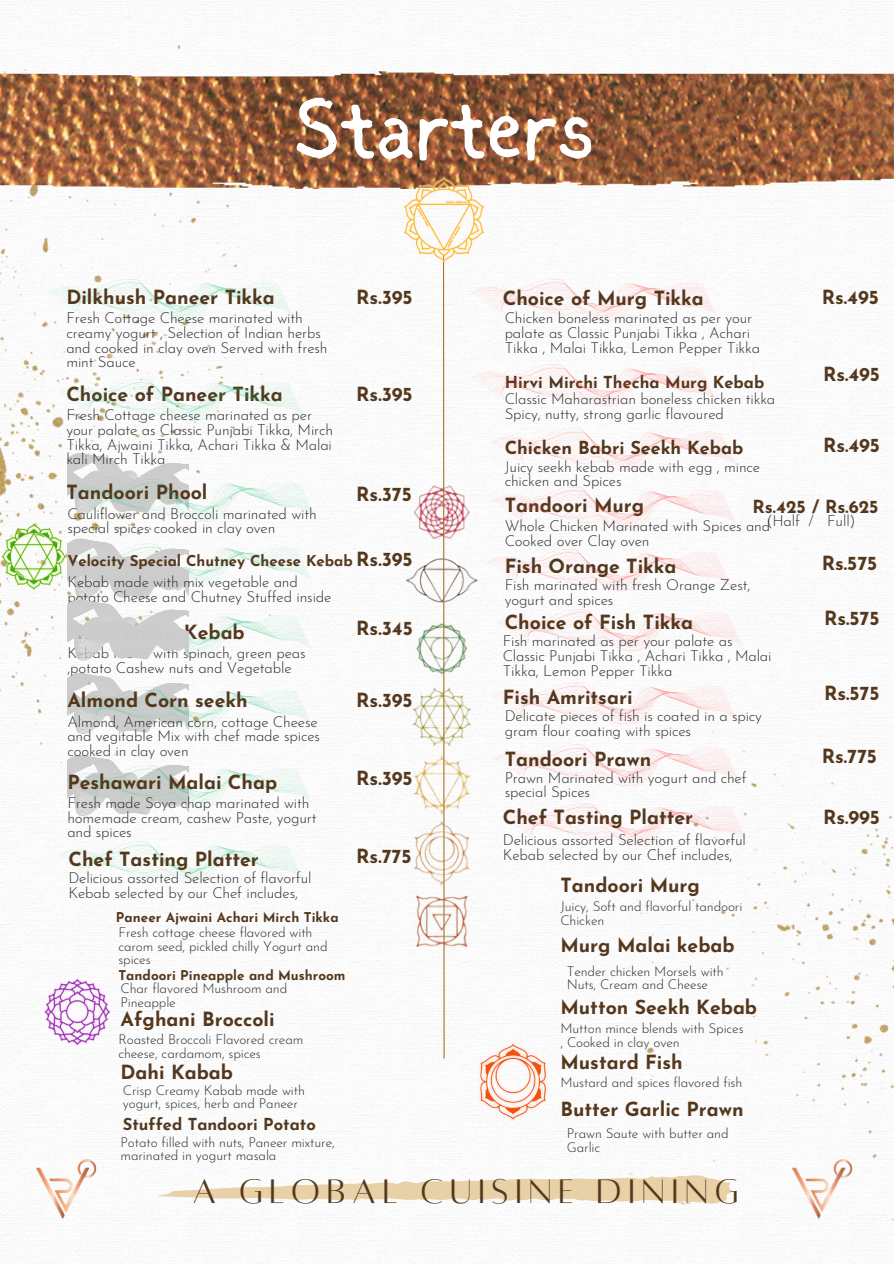
<style>
.page{position:relative;width:894px;height:1264px;background:#fff}
.page>*{position:absolute;margin:0;border:0;box-sizing:border-box;transform-origin:0 0}
.t1{font:87px "Sigher";color:#fff}
.t2{font:37.5px "Alta regular";letter-spacing:.175em;color:#54381e}
.t3{font:700 19.5px "Josefin Sans";color:#54381e}
.t4{font:700 18px "Josefin Sans";color:#54381e}
.t5{font:700 16.5px "Josefin Sans";color:#54381e}
.t6{font:300 15px/14.7px "Josefin Sans";letter-spacing:-.01em;color:#2b2b2b}
.t7{font:700 15px "Josefin Sans";color:#54381e}
.t8{font:300 13.5px/13.5px "Josefin Sans";letter-spacing:-.01em;color:#2b2b2b}
.t9{font:700 13.5px "Josefin Sans";color:#54381e}
</style>
<div class="page">
<svg style="left:579px;top:549px;width:152px;height:42px"></svg>
<img style="left:296px;top:462px;width:283px;height:529px">
<img style="left:580px;top:621px;width:313px;height:642px">
<img style="left:0;top:30px;width:341px;height:818px">
<img style="left:0;top:47px;width:893px;height:142px">
<svg style="left:156px;top:1173px;width:575px;height:31px"></svg>
<img style="left:25px;top:1147px;width:83px;height:83px">
<img style="left:779px;top:1147px;width:84px;height:83px">
<svg style="left:442px;top:263px;width:3px;height:796px"></svg>
<svg style="left:65px;top:539px;width:247px;height:121px"></svg>
<svg style="left:57px;top:841px;width:246px;height:43px"></svg>
<svg style="left:58px;top:379px;width:246px;height:43px"></svg>
<svg style="left:67px;top:453px;width:248px;height:69px"></svg>
<svg style="left:470px;top:279px;width:247px;height:43px"></svg>
<svg style="left:470px;top:364px;width:247px;height:43px"></svg>
<svg style="left:490px;top:428px;width:247px;height:43px"></svg>
<svg style="left:490px;top:487px;width:247px;height:43px"></svg>
<img style="left:391px;top:174px;width:104px;height:89px">
<img style="left:25px;top:976px;width:104px;height:70px">
<img style="left:0;top:522px;width:77px;height:67px">
<img style="left:462px;top:1041px;width:101px;height:80px">
<svg style="left:496px;top:609px;width:247px;height:42px"></svg>
<svg style="left:490px;top:682px;width:247px;height:43px"></svg>
<h3 class="t1" style="left:294px;top:93px;width:301px">Starters</h3>
<p class="t3" style="left:66px;top:289px;width:210px">Dilkhush Paneer Tikka</p>
<h3 class="t3" style="left:356px;top:289px;width:58px">Rs.395</h3>
<h3 class="t3" style="left:502px;top:290px;width:202px">Choice of Murg Tikka</h3>
<h5 class="t3" style="left:821px;top:289px;width:58px">Rs.495</h5>
<h3 class="t6" style="left:66px;top:312px;width:262px">Fresh Cottage Cheese marinated with creamy yogurt , Selection of Indian herbs and cooked in clay oven Served with fresh mint Sauce</h3>
<p class="t3" style="left:66px;top:386px;width:218px">Choice of Paneer Tikka</p>
<p class="t6" style="left:66px;top:409px;width:268px">Fresh Cottage cheese marinated as per your palate as Classic Punjabi Tikka, Mirch Tikka, Ajwaini Tikka, Achari Tikka &amp; Malai kali Mirch Tikka</p>
<h3 class="t3" style="left:356px;top:386px;width:58px">Rs.395</h3>
<h3 class="t3" style="left:66px;top:484px;width:143px">Tandoori Phool</h3>
<p class="t6" style="left:67px;top:507px;width:251px">Cauliflower and Broccoli marinated with special spices cooked in clay oven</p>
<p class="t7" style="left:67px;top:555px;width:287px">Velocity Special Chutney Cheese Kebab</p>
<p class="t3" style="left:356px;top:486px;width:57px">Rs.375</p>
<h5 class="t3" style="left:356px;top:551px;width:58px">Rs.395</h5>
<p class="t6" style="left:67px;top:576px;width:265px">Kebab made with mix vegetable and potato Cheese and Chutney Stuffed inside</p>
<p class="t3" style="left:67px;top:624px;width:179px">Hara Bhara Kebab</p>
<p class="t6" style="left:67px;top:647px;width:240px">Kebab made with spinach, green peas ,potato Cashew nuts and Vegetable</p>
<p class="t3" style="left:67px;top:692px;width:182px">Almond Corn seekh</p>
<h3 class="t6" style="left:67px;top:715px;width:254px">Almond, American corn, cottage Cheese and vegitable Mix with chef made spices cooked in clay oven</h3>
<p class="t3" style="left:67px;top:774px;width:211px">Peshawari Malai Chap</p>
<p class="t6" style="left:67px;top:796px;width:251px">Fresh made Soya chap marinated with homemade cream, cashew Paste, yogurt and spices</p>
<p class="t3" style="left:68px;top:851px;width:192px">Chef Tasting Platter</p>
<h3 class="t6" style="left:68px;top:872px;width:244px">Delicious assorted Selection of flavorful<br>Kebab selected by our Chef includes,</h3>
<h4 class="t9" style="left:116px;top:911px;width:224px">Paneer Ajwaini Achari Mirch Tikka</h4>
<h3 class="t8" style="left:118px;top:927px;width:211px">Fresh cottage cheese flavored with carom seed, pickled chilly Yogurt and spices</h3>
<h5 class="t9" style="left:118px;top:969px;width:229px">Tandoori Pineapple and Mushroom</h5>
<h5 class="t8" style="left:120px;top:983px;width:168px">Char flavored Mushroom and<br>Pineapple</h5>
<p class="t3" style="left:120px;top:1011px;width:156px">Afghani Broccoli</p>
<h3 class="t8" style="left:118px;top:1034px;width:186px">Roasted Broccoli Flavored cream cheese, cardamom, spices</h3>
<h3 class="t3" style="left:120px;top:1064px;width:114px">Dahi Kabab</h3>
<h3 class="t8" style="left:123px;top:1084px;width:184px">Crisp Creamy Kabab made with yogurt, spices, herb and Paneer</h3>
<p class="t5" style="left:123px;top:1117px;width:194px">Stuffed Tandoori Potato</p>
<h3 class="t8" style="left:120px;top:1136px;width:216px">Potato filled with nuts, Paneer mixture, marinated in yogurt masala</h3>
<h5 class="t3" style="left:356px;top:620px;width:58px">Rs.345</h5>
<p class="t3" style="left:356px;top:692px;width:58px">Rs.395</p>
<h3 class="t3" style="left:356px;top:770px;width:58px">Rs.395</h3>
<h3 class="t3" style="left:356px;top:848px;width:57px">Rs.775</h3>
<h4 class="t6" style="left:504px;top:312px;width:257px">Chicken boneless marinated as per your palate as Classic Punjabi Tikka , Achari<br>Tikka , Malai Tikka, Lemon Pepper Tikka</h4>
<h3 class="t6" style="left:504px;top:393px;width:272px">Classic Maharastrian boneless chicken tikka<br>Spicy, nutty, strong garlic flavoured</h3>
<h5 class="t6" style="left:504px;top:460px;width:257px">Juicy seekh kebab made with egg , mince chicken and Spices</h5>
<p class="t5" style="left:504px;top:375px;width:261px">Hirvi Mirchi Thecha Murg Kebab</p>
<h1 class="t4" style="left:504px;top:441px;width:240px">Chicken Babri Seekh Kebab</h1>
<h5 class="t3" style="left:822px;top:366px;width:58px">Rs.495</h5>
<p class="t3" style="left:822px;top:437px;width:58px">Rs.495</p>
<p class="t3" style="left:504px;top:497px;width:141px">Tandoori Murg</p>
<h3 class="t4" style="left:752px;top:499px;width:127px">Rs.425 / Rs.625</h3>
<h3 class="t6" style="left:766px;top:514px;width:90px">(Half / Full)</h3>
<h5 class="t3" style="left:821px;top:556px;width:57px">Rs.575</h5>
<h3 class="t6" style="left:504px;top:520px;width:267px">Whole Chicken Marinated with Spices and<br>Cooked over Clay oven</h3>
<h5 class="t3" style="left:504px;top:558px;width:173px">Fish Orange Tikka</h5>
<h3 class="t6" style="left:504px;top:579px;width:247px">Fish marinated with fresh Orange Zest, yogurt and spices</h3>
<h3 class="t3" style="left:504px;top:614px;width:190px">Choice of Fish Tikka</h3>
<h5 class="t6" style="left:502px;top:635px;width:270px">Fish marinated as per your palate as<br>Classic Punjabi Tikka , Achari Tikka , Malai<br>Tikka, Lemon Pepper Tikka</h5>
<p class="t3" style="left:502px;top:689px;width:131px">Fish Amritsari</p>
<h3 class="t6" style="left:504px;top:710px;width:259px">Delicate pieces of fish is coated in a spicy gram flour coating with spices</h3>
<p class="t3" style="left:504px;top:751px;width:148px">Tandoori Prawn</p>
<p class="t6" style="left:504px;top:771px;width:243px">Prawn Marinated with yogurt and chef special Spices</p>
<h3 class="t3" style="left:502px;top:809px;width:192px">Chef Tasting Platter</h3>
<h5 class="t6" style="left:502px;top:834px;width:244px">Delicious assorted Selection of flavorful<br>Kebab selected by our Chef includes,</h5>
<p class="t3" style="left:560px;top:876px;width:141px">Tandoori Murg</p>
<h3 class="t8" style="left:560px;top:900px;width:183px">Juicy, Soft and flavorful tandoori<br>Chicken</h3>
<p class="t3" style="left:560px;top:937px;width:176px">Murg Malai kebab</p>
<h3 class="t8" style="left:566px;top:965px;width:158px">Tender chicken Morsels with<br>Nuts, Cream and Cheese</h3>
<h3 class="t3" style="left:560px;top:999px;width:198px">Mutton Seekh Kebab</h3>
<h5 class="t8" style="left:560px;top:1023px;width:185px">Mutton mince blends with Spices , Cooked in clay oven</h5>
<h5 class="t3" style="left:560px;top:1054px;width:124px">Mustard Fish</h5>
<h5 class="t8" style="left:560px;top:1076px;width:183px">Mustard and spices flavored fish</h5>
<p class="t3" style="left:560px;top:1101px;width:185px">Butter Garlic Prawn</p>
<h3 class="t8" style="left:566px;top:1128px;width:163px">Prawn Saute with butter and<br>Garlic</h3>
<h3 class="t3" style="left:823px;top:610px;width:57px">Rs.575</h3>
<h5 class="t3" style="left:823px;top:685px;width:57px">Rs.575</h5>
<h5 class="t3" style="left:821px;top:748px;width:57px">Rs.775</h5>
<p class="t3" style="left:822px;top:809px;width:58px">Rs.995</p>
<h5 class="t2" style="left:192px;top:1173px;width:547px">A GLOBAL CUISINE DINING</h5>
</div>
